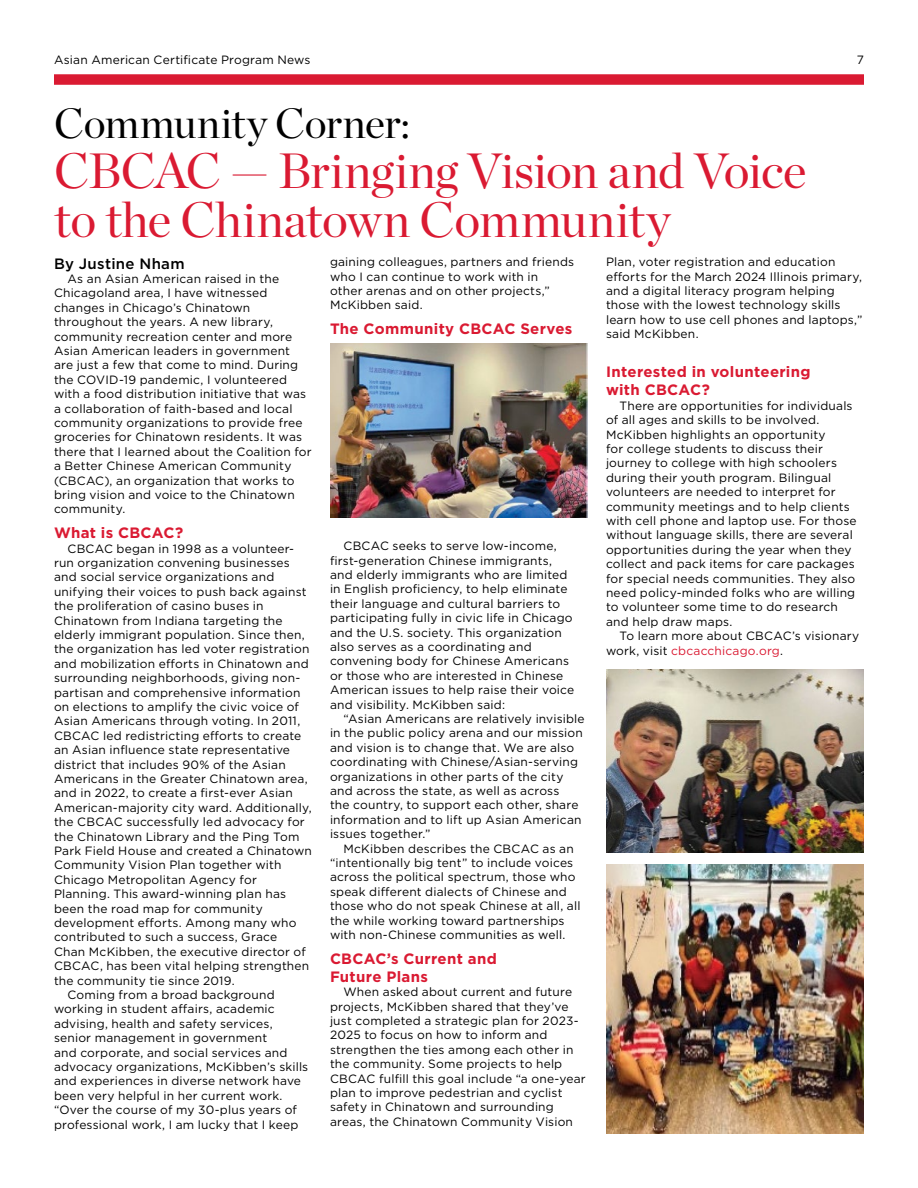
<style>
.page{position:relative;width:918px;height:1188px;background:#fff}
.page>*{position:absolute;margin:0;border:0;box-sizing:border-box;transform-origin:0 0}
._2021_omis_red_larger_headline_-h1{font:49.5px/49.5px "Chronicle Display";letter-spacing:-.01em;color:#da1a32}
._2021_omis_red_larger_headline_-h1-2{font:42px "Chronicle Display";color:#000}
.Newsletter_subheading_-p{font:700 15px/18px "Gotham";letter-spacing:.02em;color:#da1a32}
.aac_byline_-p{font:500 15px "Gotham";letter-spacing:.02em;color:#000}
.smaller_8_pt_gotham_body_text_-p{font:12px/14.4px "Gotham";letter-spacing:.015em;color:#000}
.s1{color:#da1a32}
</style>
<div class="page">
<div style="left:54px;top:74px;width:810px;height:11px;background:#da1a32"></div>
<img style="left:330px;top:344px;width:258px;height:174px">
<img style="left:606px;top:670px;width:258px;height:182px">
<img style="left:606px;top:864px;width:258px;height:270px">
<p class="smaller_8_pt_gotham_body_text_-p" style="left:54px;top:52px;width:258px">Asian American Certificate Program News</p>
<p class="smaller_8_pt_gotham_body_text_-p" style="left:857px;top:52px;width:9px">7</p>
<h1 class="_2021_omis_red_larger_headline_-h1-2" style="left:54px;top:91px;width:358px">Community Corner:</h1>
<h1 class="_2021_omis_red_larger_headline_-h1" style="left:54px;top:142px;width:754px">CBCAC — Bringing Vision and Voice to the Chinatown Community</h1>
<p class="aac_byline_-p" style="left:54px;top:254px;width:132px">By Justine Nham</p>
<p class="smaller_8_pt_gotham_body_text_-p" style="left:54px;top:271px;width:259px;text-indent:14px">As an Asian American raised in the Chicagoland area, I have witnessed changes in Chicago’s Chinatown throughout the years. A new library, community recreation center and more Asian American leaders in government are just a few that come to mind. During the COVID-19 pandemic, I volunteered with a food distribution initiative that was a collaboration of faith-based and local community organizations to provide free groceries for Chinatown residents. It was there that I learned about the Coalition for a Better Chinese American Community (CBCAC), an organization that works to bring vision and voice to the Chinatown community.</p>
<p class="Newsletter_subheading_-p" style="left:54px;top:524px;width:131px">What is CBCAC?</p>
<p class="smaller_8_pt_gotham_body_text_-p" style="left:54px;top:541px;width:259px;text-indent:14px">CBCAC began in 1998 as a volunteer&shy;run organization convening businesses and social service organizations and unifying their voices to push back against the proliferation of casino buses in Chinatown from Indiana targeting the elderly immigrant population. Since then, the organization has led voter registration and mobilization efforts in Chinatown and surrounding neighborhoods, giving non&shy;partisan and comprehensive information on elections to amplify the civic voice of Asian Americans through voting. In 2011, CBCAC led redistricting efforts to create an Asian influence state representative district that includes 90% of the Asian Americans in the Greater Chinatown area, and in 2022, to create a first-ever Asian American-majority city ward. Additionally, the CBCAC successfully led advocacy for the Chinatown Library and the Ping Tom Park Field House and created a Chinatown Community Vision Plan together with Chicago Metropolitan Agency for Planning. This award-winning plan has been the road map for community development efforts. Among many who contributed to such a success, Grace<br>Chan McKibben, the executive director of CBCAC, has been vital helping strengthen the community tie since 2019.</p>
<p class="smaller_8_pt_gotham_body_text_-p" style="left:54px;top:987px;width:256px;text-indent:14px">Coming from a broad background working in student affairs, academic advising, health and safety services, senior management in government<br>and corporate, and social services and advocacy organizations, McKibben’s skills and experiences in diverse network have been very helpful in her current work. “Over the course of my 30-plus years of professional work, I am lucky that I keep</p>
<p class="smaller_8_pt_gotham_body_text_-p" style="left:330px;top:255px;width:246px">gaining colleagues, partners and friends who I can continue to work with in<br>other arenas and on other projects,”<br>McKibben said.</p>
<p class="Newsletter_subheading_-p" style="left:330px;top:320px;width:244px">The Community CBCAC Serves</p>
<p class="smaller_8_pt_gotham_body_text_-p" style="left:330px;top:539px;width:246px;text-indent:14px">CBCAC seeks to serve low-income, first-generation Chinese immigrants, and elderly immigrants who are limited in English proficiency, to help eliminate their language and cultural barriers to participating fully in civic life in Chicago and the U.S. society. This organization also serves as a coordinating and convening body for Chinese Americans or those who are interested in Chinese American issues to help raise their voice and visibility. McKibben said:</p>
<p class="smaller_8_pt_gotham_body_text_-p" style="left:330px;top:711px;width:256px;text-indent:14px">“Asian Americans are relatively invisible in the public policy arena and our mission and vision is to change that. We are also coordinating with Chinese/Asian-serving organizations in other parts of the city and across the state, as well as across<br>the country, to support each other, share information and to lift up Asian American issues together.”</p>
<p class="smaller_8_pt_gotham_body_text_-p" style="left:330px;top:841px;width:252px;text-indent:14px">McKibben describes the CBCAC as an “intentionally big tent” to include voices across the political spectrum, those who speak different dialects of Chinese and those who do not speak Chinese at all, all the while working toward partnerships with non-Chinese communities as well.</p>
<p class="Newsletter_subheading_-p" style="left:330px;top:949px;width:168px">CBCAC’s Current and<br>Future Plans</p>
<p class="smaller_8_pt_gotham_body_text_-p" style="left:330px;top:984px;width:257px;text-indent:14px">When asked about current and future projects, McKibben shared that they’ve just completed a strategic plan for 2023- 2025 to focus on how to inform and strengthen the ties among each other in the community. Some projects to help CBCAC fulfill this goal include “a one-year plan to improve pedestrian and cyclist safety in Chinatown and surrounding areas, the Chinatown Community Vision</p>
<p class="smaller_8_pt_gotham_body_text_-p" style="left:606px;top:255px;width:258px">Plan, voter registration and education efforts for the March 2024 Illinois primary, and a digital literacy program helping those with the lowest technology skills learn how to use cell phones and laptops,” said McKibben.</p>
<p class="Newsletter_subheading_-p" style="left:606px;top:363px;width:206px">Interested in volunteering with CBCAC?</p>
<p class="smaller_8_pt_gotham_body_text_-p" style="left:606px;top:398px;width:252px;text-indent:14px">There are opportunities for individuals of all ages and skills to be involved.<br>McKibben highlights an opportunity<br>for college students to discuss their journey to college with high schoolers during their youth program. Bilingual volunteers are needed to interpret for community meetings and to help clients with cell phone and laptop use. For those without language skills, there are several opportunities during the year when they collect and pack items for care packages for special needs communities. They also need policy-minded folks who are willing to volunteer some time to do research and help draw maps.</p>
<p class="smaller_8_pt_gotham_body_text_-p" style="left:606px;top:629px;width:255px;text-indent:14px">To learn more about CBCAC’s visionary work, visit <span class="s1">cbcacchicago.org</span>.</p>
</div>
